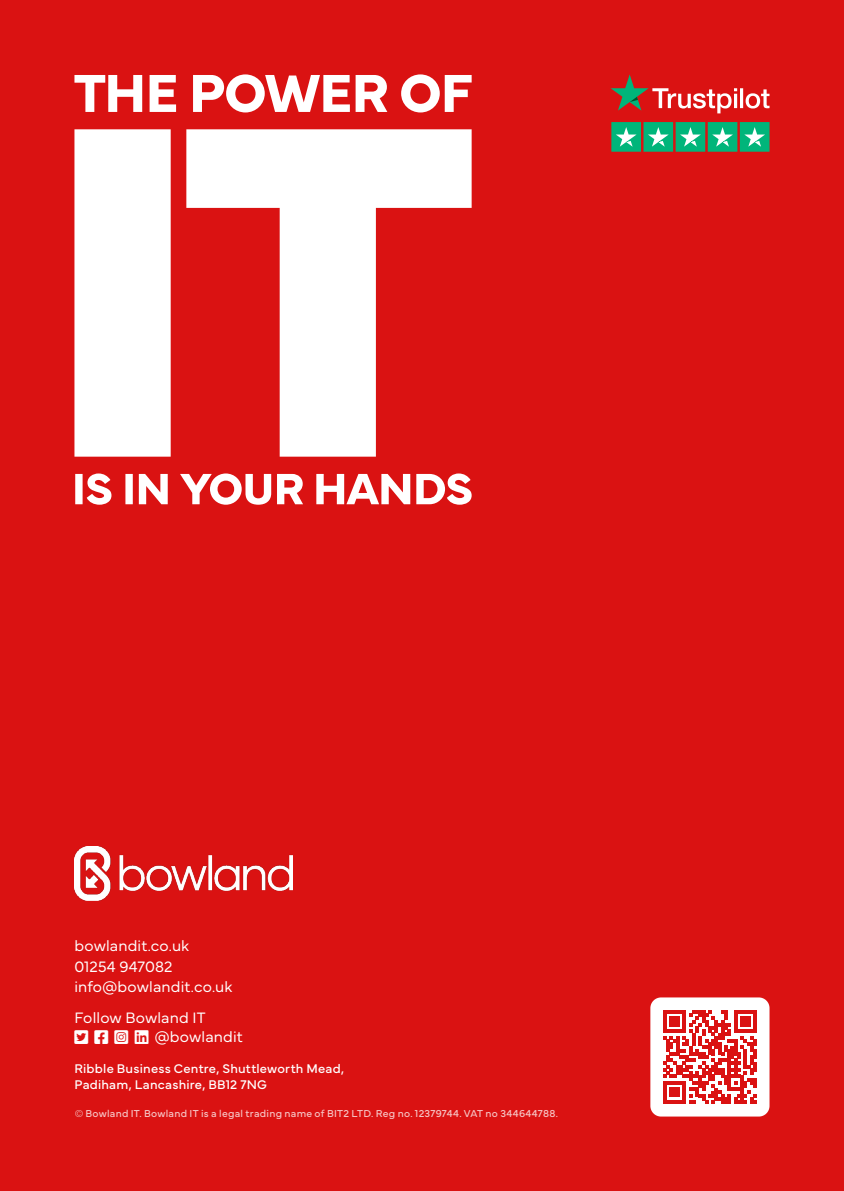
<style>
.page{position:relative;width:844px;height:1191px;background:#fff}
.page>*{position:absolute;margin:0;border:0;box-sizing:border-box;transform-origin:0 0}
.t1{font:300 15.75px/20.7px "Mundial";letter-spacing:.005em;color:#fff}
.t2{font:13.12px/15.8px "Mundial";letter-spacing:.015em;color:#fff}
.t3{font:10.5px "Mundial";letter-spacing:.02em;color:#fff}
</style>
<div class="page">
<div style="left:0;top:0;width:843px;height:1191px;background:#da1212"></div>
<img style="left:74px;top:846px;width:219px;height:54px">
<svg style="left:611px;top:74px;width:158px;height:39px"></svg>
<svg style="left:611px;top:122px;width:158px;height:30px;background:#32b283"></svg>
<svg style="left:74px;top:74px;width:397px;height:38px"></svg>
<svg style="left:75px;top:473px;width:396px;height:32px"></svg>
<svg style="left:74px;top:129px;width:397px;height:327px;fill:#fff"></svg>
<div style="left:650px;top:997px;width:119px;height:119px;background:#fff;border-radius:11px"></div>
<svg style="left:663px;top:1010px;width:93px;height:93px"></svg>
<h1 class="t1" style="left:74px;top:934px;width:159px">bowlandit.co.uk<br>01254 947082 info@bowlandit.co.uk</h1>
<h1 class="t1" style="left:155px;top:1006px;width:89px;line-height:19.2px;text-indent:-80px">Follow Bowland IT @bowlandit</h1>
<p class="t2" style="left:74px;top:1059px;width:271px">Ribble Business Centre, Shuttleworth Mead,<br>Padiham, Lancashire, BB12 7NG</p>
<p class="t3" style="left:74px;top:1104px;width:485px">© Bowland IT. Bowland IT is a legal trading name of BIT2 LTD. Reg no. 12379744. VAT no 344644788.</p>
</div>
